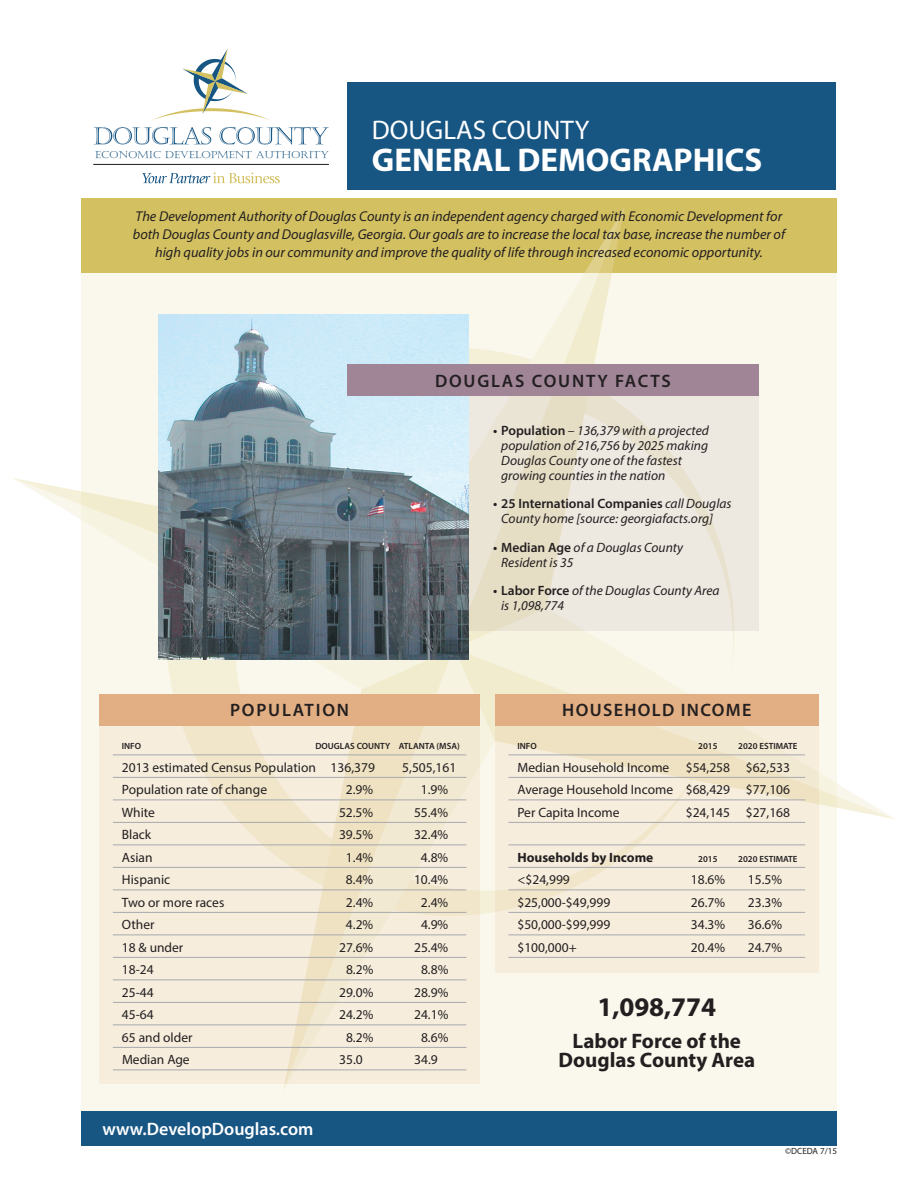
<style>
.page{position:relative;width:918px;height:1188px;background:#fff}
.page>*{position:absolute;margin:0;border:0;box-sizing:border-box;transform-origin:0 0}
.t1{font:700 33px "Myriad Pro";color:#fff}
.t2{font:27px "Myriad Pro";color:#fff}
.t3{font:700 27px "Myriad Pro";color:#231f20}
.t4{font:700 21px/19.5px "Myriad Pro";color:#231f20;text-align:center}
.t5{font:600 18px "Myriad Pro";letter-spacing:.1em;color:#231f20}
.t6{font:600 18px "Myriad Pro";color:#fff}
.t7{font:600 18px "Myriad Pro";letter-spacing:.075em;color:#231f20}
.t8{font:italic 14.25px/18px "Myriad Pro";color:#231f20;text-align:center}
.t9{font:13.5px/22.5px "Myriad Pro";color:#231f20;text-align:justify}
.t10{font:italic 13.5px/15px "Myriad Pro";color:#231f20}
.t11{font:700 13.5px "Myriad Pro";color:#231f20}
.t12{font:600 9px "Myriad Pro";color:#231f20}
.t13{font:9px "Myriad Pro";color:#231f20}
.s1{font-weight:600;font-style:normal}
</style>
<div class="page">
<div style="left:347px;top:82px;width:489px;height:108px;background:#175583"></div>
<svg style="left:95px;top:151px;width:234px;height:7px"></svg>
<hr style="left:93px;top:164px;width:236px;height:1px;background:#231f20">
<svg style="left:153px;top:49px;width:116px;height:71px"></svg>
<svg style="left:93px;top:127px;width:118px;height:17px"></svg>
<svg style="left:220px;top:127px;width:109px;height:18px"></svg>
<svg style="left:142px;top:173px;width:138px;height:10px"></svg>
<div style="left:81px;top:260px;width:756px;height:861px;background:#faf8ec"></div>
<div style="left:81px;top:198px;width:756px;height:75px;background:#d3c061"></div>
<svg style="left:468px;top:207px;width:157px;height:158px"></svg>
<svg style="left:284px;top:689px;width:170px;height:399px"></svg>
<svg style="left:167px;top:660px;width:287px;height:29px"></svg>
<svg style="left:13px;top:478px;width:145px;height:88px"></svg>
<svg style="left:468px;top:631px;width:266px;height:18px"></svg>
<svg style="left:454px;top:649px;width:441px;height:170px"></svg>
<svg style="left:99px;top:725px;width:381px;height:359px;fill:#f6eddd"></svg>
<hr style="left:113px;top:755px;width:353px;height:1px;background:#a8a9ad">
<hr style="left:113px;top:777px;width:353px;height:1px;background:#a8a9ad">
<hr style="left:113px;top:800px;width:353px;height:1px;background:#a8a9ad">
<hr style="left:113px;top:822px;width:353px;height:1px;background:#a8a9ad">
<hr style="left:113px;top:845px;width:353px;height:1px;background:#a8a9ad">
<hr style="left:113px;top:867px;width:353px;height:1px;background:#a8a9ad">
<hr style="left:113px;top:890px;width:353px;height:1px;background:#a8a9ad">
<hr style="left:113px;top:912px;width:353px;height:1px;background:#a8a9ad">
<hr style="left:113px;top:935px;width:353px;height:1px;background:#a8a9ad">
<hr style="left:113px;top:957px;width:353px;height:1px;background:#a8a9ad">
<hr style="left:113px;top:980px;width:353px;height:1px;background:#a8a9ad">
<hr style="left:113px;top:1002px;width:353px;height:1px;background:#a8a9ad">
<hr style="left:113px;top:1025px;width:353px;height:1px;background:#a8a9ad">
<hr style="left:113px;top:1047px;width:353px;height:1px;background:#a8a9ad">
<hr style="left:113px;top:1070px;width:353px;height:1px;background:#a8a9ad">
<div style="left:99px;top:694px;width:381px;height:31px;background:#e2ae83"></div>
<svg style="left:495px;top:725px;width:324px;height:248px;fill:#f6eddd"></svg>
<hr style="left:508px;top:755px;width:297px;height:1px;background:#a8a9ad">
<hr style="left:508px;top:777px;width:297px;height:1px;background:#a8a9ad">
<hr style="left:508px;top:800px;width:297px;height:1px;background:#a8a9ad">
<hr style="left:508px;top:822px;width:297px;height:1px;background:#a8a9ad">
<hr style="left:508px;top:845px;width:297px;height:1px;background:#a8a9ad">
<hr style="left:508px;top:867px;width:297px;height:1px;background:#a8a9ad">
<hr style="left:508px;top:890px;width:297px;height:1px;background:#a8a9ad">
<hr style="left:508px;top:912px;width:297px;height:1px;background:#a8a9ad">
<hr style="left:508px;top:935px;width:297px;height:1px;background:#a8a9ad">
<hr style="left:508px;top:957px;width:297px;height:1px;background:#a8a9ad">
<div style="left:495px;top:694px;width:324px;height:31px;background:#e2ae83"></div>
<svg style="left:468px;top:396px;width:291px;height:235px;fill:#ede8e0"></svg>
<img style="left:158px;top:314px;width:310px;height:346px">
<div style="left:347px;top:365px;width:412px;height:31px;background:#a08597"></div>
<div style="left:81px;top:1111px;width:756px;height:35px;background:#175583"></div>
<h2 class="t2" style="left:372px;top:113px;width:219px">DOUGLAS COUNTY</h2>
<h1 class="t1" style="left:372px;top:138px;width:392px">GENERAL DEMOGRAPHICS</h1>
<p class="t8" style="left:133px;top:207px;width:654px">The Development Authority of Douglas County is an independent agency charged with Economic Development for both Douglas County and Douglasville, Georgia. Our goals are to increase the local tax base, increase the number of high quality jobs in our community and improve the quality of life through increased economic opportunity.</p>
<h3 class="t5" style="left:435px;top:369px;width:237px">DOUGLAS COUNTY FACTS</h3>
<p class="t10" style="left:501px;top:423px;width:209px;text-indent:-8px"><span class="s1">• Population</span> – 136,379 with a projected population of 216,756 by 2025 making Douglas County one of the fastest growing counties in the nation</p>
<p class="t10" style="left:501px;top:496px;width:232px;text-indent:-8px"><span class="s1">• 25 International Companies</span> call Douglas<br>County home [source: georgiafacts.org]</p>
<p class="t10" style="left:501px;top:540px;width:184px;text-indent:-8px"><span class="s1">• Median Age</span> of a Douglas County<br>Resident is 35</p>
<p class="t10" style="left:501px;top:583px;width:220px;text-indent:-8px"><span class="s1">• Labor Force</span> of the Douglas County Area is 1,098,774</p>
<h3 class="t5" style="left:230px;top:699px;width:120px">POPULATION</h3>
<p class="t12" style="left:122px;top:740px;width:21px">INFO</p>
<p class="t12" style="left:315px;top:740px;width:146px">DOUGLAS COUNTY ATLANTA (MSA)</p>
<p class="t9" style="left:122px;top:756px;width:255px">2013 estimated Census Population 136,379</p>
<p class="t9" style="left:402px;top:756px;width:56px">5,505,161</p>
<p class="t9" style="left:122px;top:778px;width:147px">Population rate of change</p>
<p class="t9" style="left:346px;top:778px;width:29px">2.9%</p>
<p class="t9" style="left:421px;top:778px;width:29px">1.9%</p>
<p class="t9" style="left:122px;top:801px;width:35px">White</p>
<p class="t9" style="left:339px;top:801px;width:36px">52.5%</p>
<p class="t9" style="left:414px;top:801px;width:36px">55.4%</p>
<p class="t9" style="left:122px;top:823px;width:31px">Black</p>
<p class="t9" style="left:339px;top:823px;width:36px">39.5%</p>
<p class="t9" style="left:414px;top:823px;width:36px">32.4%</p>
<p class="t9" style="left:122px;top:846px;width:32px">Asian</p>
<p class="t9" style="left:346px;top:846px;width:29px">1.4%</p>
<p class="t9" style="left:421px;top:846px;width:29px">4.8%</p>
<p class="t9" style="left:122px;top:868px;width:50px">Hispanic</p>
<p class="t9" style="left:346px;top:868px;width:29px">8.4%</p>
<p class="t9" style="left:414px;top:868px;width:36px">10.4%</p>
<p class="t9" style="left:122px;top:891px;width:104px">Two or more races</p>
<p class="t9" style="left:346px;top:891px;width:29px">2.4%</p>
<p class="t9" style="left:421px;top:891px;width:29px">2.4%</p>
<p class="t9" style="left:122px;top:913px;width:34px">Other</p>
<p class="t9" style="left:346px;top:913px;width:29px">4.2%</p>
<p class="t9" style="left:421px;top:913px;width:29px">4.9%</p>
<p class="t9" style="left:122px;top:936px;width:63px">18 &amp; under</p>
<p class="t9" style="left:339px;top:936px;width:36px">27.6%</p>
<p class="t9" style="left:414px;top:936px;width:36px">25.4%</p>
<p class="t9" style="left:122px;top:958px;width:33px">18-24</p>
<p class="t9" style="left:346px;top:958px;width:29px">8.2%</p>
<p class="t9" style="left:421px;top:958px;width:29px">8.8%</p>
<p class="t9" style="left:122px;top:981px;width:33px">25-44</p>
<p class="t9" style="left:339px;top:981px;width:36px">29.0%</p>
<p class="t9" style="left:414px;top:981px;width:36px">28.9%</p>
<p class="t9" style="left:122px;top:1003px;width:33px">45-64</p>
<p class="t9" style="left:339px;top:1003px;width:36px">24.2%</p>
<p class="t9" style="left:414px;top:1003px;width:36px">24.1%</p>
<p class="t9" style="left:122px;top:1026px;width:72px">65 and older</p>
<p class="t9" style="left:346px;top:1026px;width:29px">8.2%</p>
<p class="t9" style="left:421px;top:1026px;width:29px">8.6%</p>
<p class="t9" style="left:122px;top:1048px;width:69px">Median Age</p>
<p class="t9" style="left:339px;top:1048px;width:25px">35.0</p>
<p class="t9" style="left:414px;top:1048px;width:25px">34.9</p>
<h3 class="t6" style="left:102px;top:1117px;width:213px">www.DevelopDouglas.com</h3>
<h3 class="t7" style="left:562px;top:699px;width:191px">HOUSEHOLD INCOME</h3>
<p class="t12" style="left:517px;top:740px;width:21px">INFO</p>
<p class="t12" style="left:698px;top:740px;width:21px">2015</p>
<p class="t12" style="left:738px;top:740px;width:61px">2020 ESTIMATE</p>
<p class="t9" style="left:517px;top:756px;width:274px">Median Household Income $54,258 $62,533<br>Average Household Income $68,429 $77,106<br>Per Capita Income</p>
<p class="t9" style="left:686px;top:801px;width:106px">$24,145 $27,168</p>
<p class="t11" style="left:517px;top:848px;width:137px">Households by Income</p>
<p class="t12" style="left:698px;top:853px;width:21px">2015</p>
<p class="t12" style="left:738px;top:853px;width:61px">2020 ESTIMATE</p>
<p class="t9" style="left:517px;top:868px;width:54px">&lt;$24,999</p>
<p class="t9" style="left:691px;top:868px;width:36px">18.6%</p>
<p class="t9" style="left:748px;top:868px;width:36px">15.5%</p>
<p class="t9" style="left:517px;top:891px;width:94px">$25,000-$49,999</p>
<p class="t9" style="left:691px;top:891px;width:36px">26.7%</p>
<p class="t9" style="left:748px;top:891px;width:36px">23.3%</p>
<p class="t9" style="left:517px;top:913px;width:94px">$50,000-$99,999</p>
<p class="t9" style="left:691px;top:913px;width:36px">34.3%</p>
<p class="t9" style="left:748px;top:913px;width:36px">36.6%</p>
<p class="t9" style="left:517px;top:936px;width:61px">$100,000+</p>
<p class="t9" style="left:691px;top:936px;width:36px">20.4%</p>
<p class="t9" style="left:748px;top:936px;width:36px">24.7%</p>
<h2 class="t3" style="left:597px;top:990px;width:120px">1,098,774</h2>
<h3 class="t4" style="left:558px;top:1030px;width:198px">Labor Force of the<br>Douglas County Area</h3>
<p class="t13" style="left:785px;top:1146px;width:53px">©DCEDA 7/15</p>
</div>
